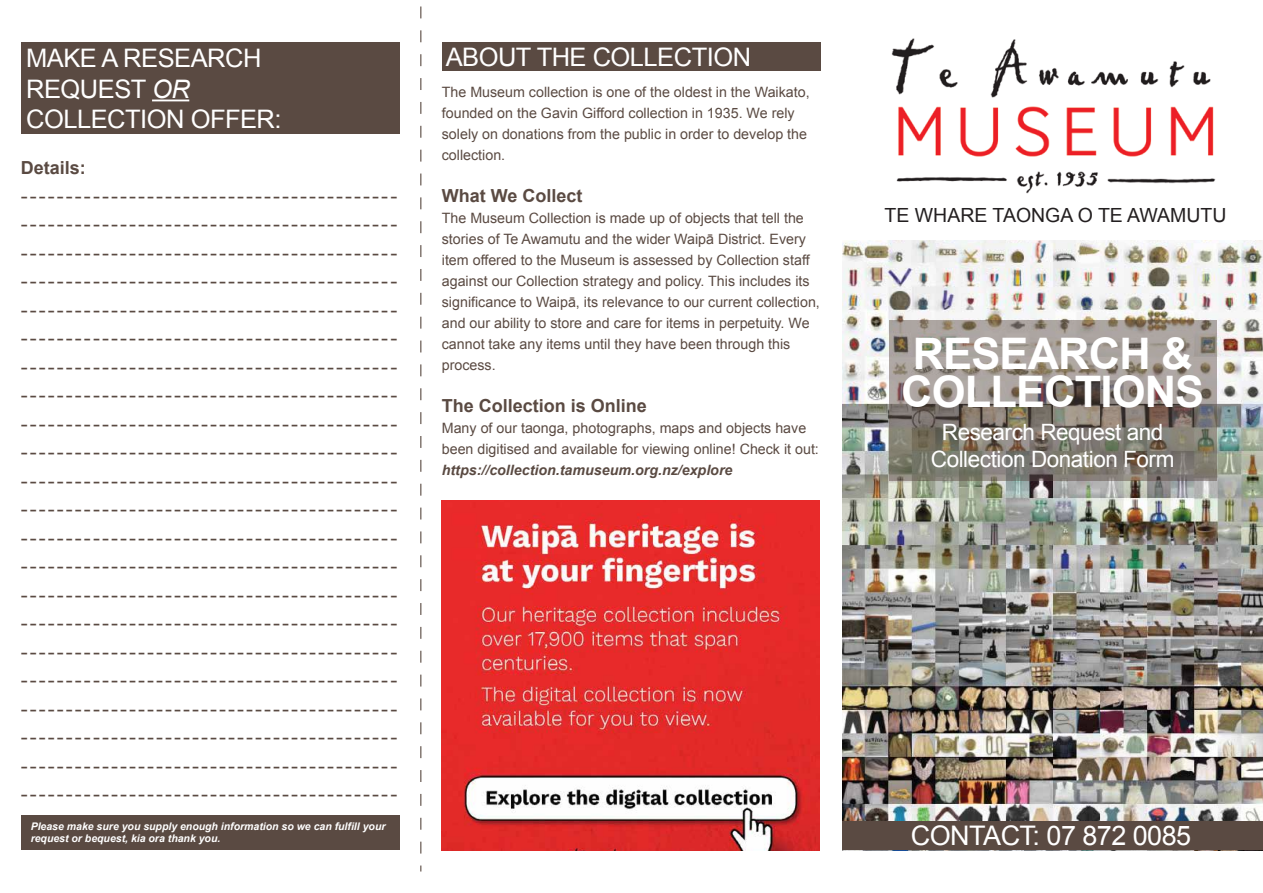
<style>
.page{position:relative;width:1263px;height:893px;background:#fff}
.page>*{position:absolute;margin:0;border:0;box-sizing:border-box;transform-origin:0 0}
.t1{font:700 43.5px/37.5px "Arial";letter-spacing:-.02em;color:#fff}
.t2{font:27px "Arial";letter-spacing:-.02em;color:#fff}
.t3{font:25.5px/30.6px "Arial";letter-spacing:-.02em;color:#fff}
.t4{font:22.5px/27px "Arial";letter-spacing:-.02em;color:#fff;text-align:center}
.t5{font:21px/28.5px "Arial";color:#5a4a42;text-align:justify}
.t6{font:19.5px "Arial";color:#231f20}
.t7{font:700 18px "Arial";color:#5a4a42}
.t8{font:14.25px/21px "Arial";color:#5a4a42}
.t9{font:italic 700 14.25px "Arial";color:#5a4a42}
.t10{font:italic 700 10.5px/12px "Arial";color:#fff}
.s1{font-style:italic}
</style>
<div class="page">
<img style="left:442px;top:501px;width:378px;height:349px">
<img style="left:842px;top:240px;width:421px;height:610px">
<div style="left:842px;top:821px;width:421px;height:28px;background:#5a4a42"></div>
<div style="left:21px;top:42px;width:379px;height:92px;background:#5a4a42"></div>
<hr style="left:152px;top:100px;width:37px;height:1px;background:#fff">
<div style="left:442px;top:42px;width:378px;height:29px;background:#5a4a42"></div>
<img style="left:891px;top:38px;width:325px;height:156px">
<div style="left:21px;top:816px;width:379px;height:34px;background:#5a4a42"></div>
<svg style="left:420px;top:6px;width:1px;height:848px"></svg>
<svg style="left:889px;top:321px;width:328px;height:160px;background:#8c857c"></svg>
<p class="t3" style="left:26px;top:43px;width:257px">MAKE A RESEARCH<br>REQUEST <span class="s1">OR<br></span>COLLECTION OFFER:</p>
<p class="t3" style="left:446px;top:42px;width:307px">ABOUT THE COLLECTION</p>
<p class="t8" style="left:442px;top:81px;width:369px">The Museum collection is one of the oldest in the Waikato, founded on the Gavin Gifford collection in 1935. We rely solely on donations from the public in order to develop the collection.</p>
<p class="t7" style="left:442px;top:183px;width:142px">What We Collect</p>
<p class="t8" style="left:442px;top:207px;width:380px">The Museum Collection is made up of objects that tell the stories of Te Awamutu and the wider Waipā District. Every item offered to the Museum is assessed by Collection staff against our Collection strategy and policy. This includes its significance to Waipā, its relevance to our current collection, and our ability to store and care for items in perpetuity. We cannot take any items until they have been through this process.</p>
<p class="t7" style="left:442px;top:393px;width:207px">The Collection is Online</p>
<p class="t8" style="left:442px;top:417px;width:379px">Many of our taonga, photographs, maps and objects have been digitised and available for viewing online! Check it out:</p>
<p class="t9" style="left:442px;top:460px;width:292px">https://collection.tamuseum.org.nz/explore</p>
<p class="t7" style="left:21px;top:156px;width:67px">Details:</p>
<p class="t5" style="left:21px;top:181px;width:378px">------------------------------------------ ------------------------------------------ ------------------------------------------ ------------------------------------------ ------------------------------------------ ------------------------------------------ ------------------------------------------ ------------------------------------------ ------------------------------------------ ------------------------------------------ ------------------------------------------ ------------------------------------------ ------------------------------------------ ------------------------------------------ ------------------------------------------ ------------------------------------------ ------------------------------------------ ------------------------------------------ ------------------------------------------ ------------------------------------------ ------------------------------------------ ------------------------------------------</p>
<p class="t10" style="left:31px;top:820px;width:356px">Please make sure you supply enough information so we can fulfill your request or bequest, kia ora thank you.</p>
<p class="t6" style="left:884px;top:203px;width:344px">TE WHARE TAONGA O TE AWAMUTU</p>
<h1 class="t1" style="left:901px;top:337px;width:305px">RESEARCH &amp;<br>COLLECTIONS</h1>
<p class="t4" style="left:931px;top:419px;width:245px">Research Request and<br>Collection Donation Form</p>
<p class="t2" style="left:911px;top:818px;width:282px">CONTACT: 07 872 0085</p>
</div>
